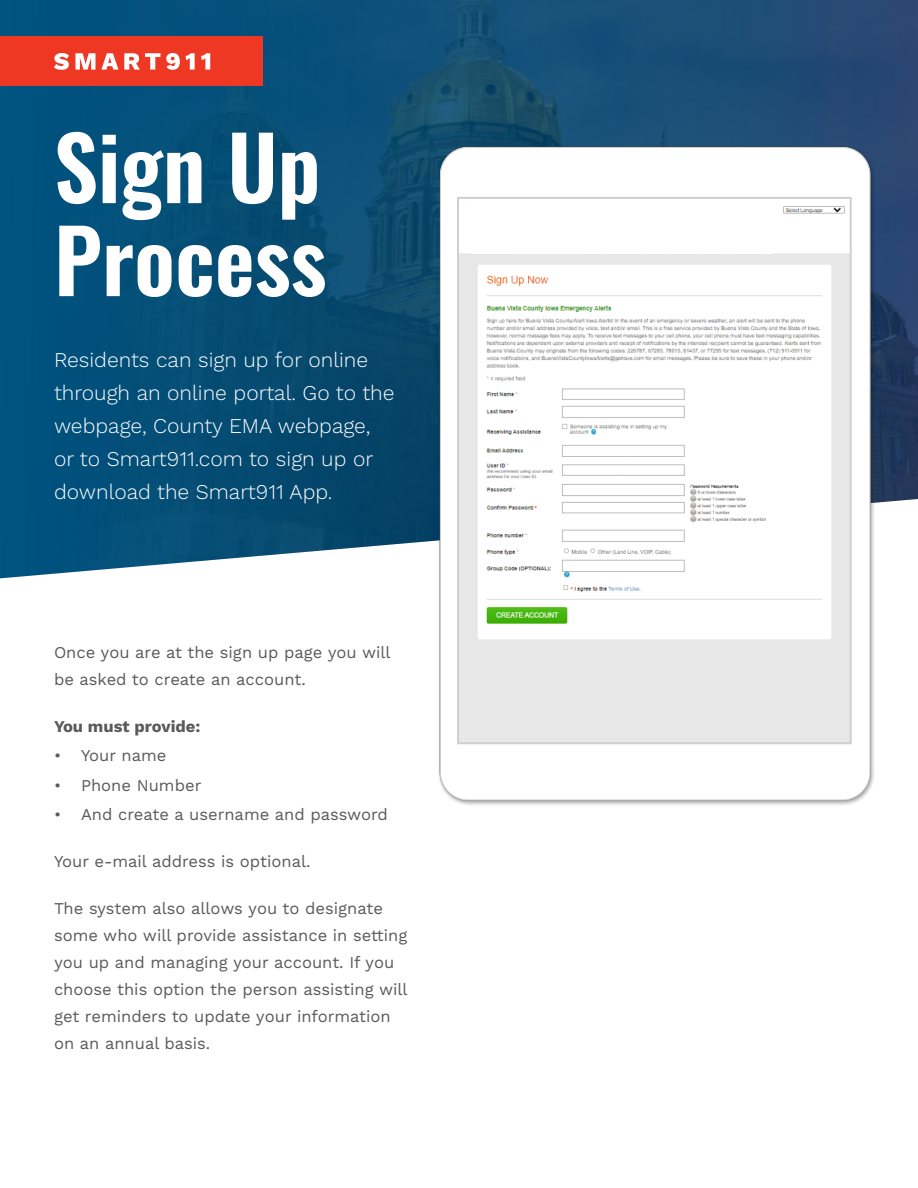
<style>
.page{position:relative;width:918px;height:1188px;background:#fff}
.page>*{position:absolute;margin:0;border:0;box-sizing:border-box;transform-origin:0 0}
.t1{font:600 87px/93px "Oswald";color:#fff}
.t2{font:300 21px/33px "Work Sans";color:#fff}
.t3{font:16.5px/27px "Work Sans";color:#5a5a5d}
.t4{font:700 16.5px "Work Sans";color:#5a5a5d}
</style>
<div class="page">
<img style="left:0;top:0;width:918px;height:578px">
<div style="left:0;top:37px;width:262px;height:49px;background:#ef3824"></div>
<svg style="left:54px;top:53px;width:156px;height:17px"></svg>
<img style="left:437px;top:146px;width:438px;height:659px">
<div style="left:471px;top:201px;width:301px;height:53px;background:#fff"></div>
<p class="t1" style="left:54px;top:127px;width:274px">Sign Up<br>Process</p>
<p class="t2" style="left:54px;top:344px;width:342px">Residents can sign up for online through an online portal. Go to the webpage, County EMA webpage, or to Smart911.com to sign up or download the Smart911 App.</p>
<p class="t3" style="left:54px;top:640px;width:338px">Once you are at the sign up page you will be asked to create an account.</p>
<p class="t4" style="left:54px;top:717px;width:148px">You must provide:</p>
<p class="t3" style="left:54px;top:743px;width:114px">• Your name</p>
<p class="t3" style="left:54px;top:772px;width:149px">• Phone Number</p>
<p class="t3" style="left:54px;top:802px;width:335px">• And create a username and password</p>
<p class="t3" style="left:54px;top:849px;width:258px">Your e-mail address is optional.</p>
<p class="t3" style="left:54px;top:896px;width:355px">The system also allows you to designate some who will provide assistance in setting you up and managing your account. If you choose this option the person assisting will get reminders to update your information on an annual basis.</p>
</div>
